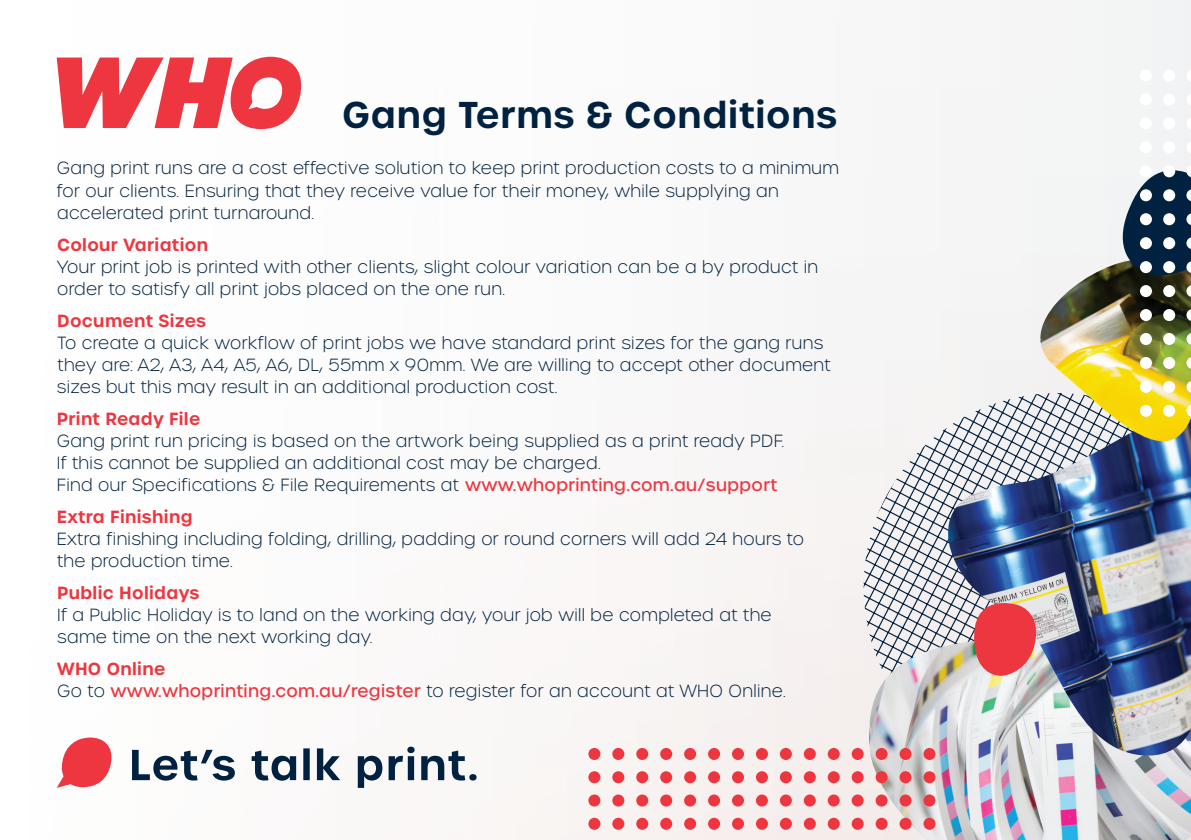
<style>
.page{position:relative;width:1191px;height:840px;background:#fff}
.page>*{position:absolute;margin:0;border:0;box-sizing:border-box;transform-origin:0 0}
.t1{font:600 36px "Urbane";letter-spacing:.02em;color:#002140}
.t2{font:200 17px/22px "Urbane";letter-spacing:.02em;color:#002140}
.t3{font:600 17px "Urbane";letter-spacing:.02em;color:#ee3640}
.s1{font-weight:500;color:#ee3640}
.s2{font-weight:600;color:#ee3640}
</style>
<div class="page">
<img style="left:56px;top:0;width:1135px;height:839px">
<svg style="left:836px;top:393px;width:178px;height:401px;fill:#f5f2f1"></svg>
<img style="left:869px;top:567px;width:322px;height:272px">
<svg style="left:132px;top:746px;width:344px;height:41px"></svg>
<svg style="left:57px;top:737px;width:57px;height:50px"></svg>
<svg style="left:588px;top:747px;width:347px;height:12px"></svg>
<svg style="left:588px;top:770px;width:347px;height:12px"></svg>
<svg style="left:588px;top:794px;width:347px;height:12px"></svg>
<svg style="left:588px;top:817px;width:347px;height:12px"></svg>
<img style="left:946px;top:417px;width:245px;height:338px">
<svg style="left:969px;top:590px;width:71px;height:85px;background:#de7175"></svg>
<img style="left:1014px;top:257px;width:177px;height:189px">
<svg style="left:1113px;top:69px;width:78px;height:347px"></svg>
<svg style="left:57px;top:57px;width:248px;height:72px"></svg>
<h1 class="t1" style="left:342px;top:91px;width:497px">Gang Terms &amp; Conditions</h1>
<p class="t2" style="left:57px;top:157px;width:784px">Gang print runs are a cost effective solution to keep print production costs to a minimum for our clients. Ensuring that they receive value for their money, while supplying an accelerated print turnaround.</p>
<p class="t3" style="left:57px;top:233px;width:152px">Colour Variation</p>
<p class="t2" style="left:57px;top:255px;width:762px">Your print job is printed with other clients, slight colour variation can be a by product in order to satisfy all print jobs placed on the one run.</p>
<p class="t3" style="left:57px;top:309px;width:150px">Document Sizes</p>
<p class="t2" style="left:57px;top:331px;width:775px">To create a quick workflow of print jobs we have standard print sizes for the gang runs they are: A2, A3, A4, A5, A6, DL, 55mm x 90mm. We are willing to accept other document sizes but this may result in an additional production cost.</p>
<p class="t3" style="left:57px;top:407px;width:145px">Print Ready File</p>
<p class="t2" style="left:57px;top:429px;width:729px">Gang print run pricing is based on the artwork being supplied as a print ready PDF.<br>If this cannot be supplied an additional cost may be charged.<br>Find our Specifications &amp; File Requirements at <span class="s1">www.whoprinting.com.au/support</span></p>
<p class="t3" style="left:57px;top:505px;width:137px">Extra Finishing</p>
<p class="t2" style="left:57px;top:527px;width:748px">Extra finishing including folding, drilling, padding or round corners will add 24 hours to the production time.</p>
<p class="t3" style="left:57px;top:581px;width:144px">Public Holidays</p>
<p class="t2" style="left:57px;top:603px;width:716px">If a Public Holiday is to land on the working day, your job will be completed at the same time on the next working day.</p>
<p class="t2" style="left:57px;top:657px;width:730px"><span class="s2">WHO Online<br></span>Go to <span class="s1">www.whoprinting.com.au/register</span> to register for an account at WHO Online.</p>
</div>
